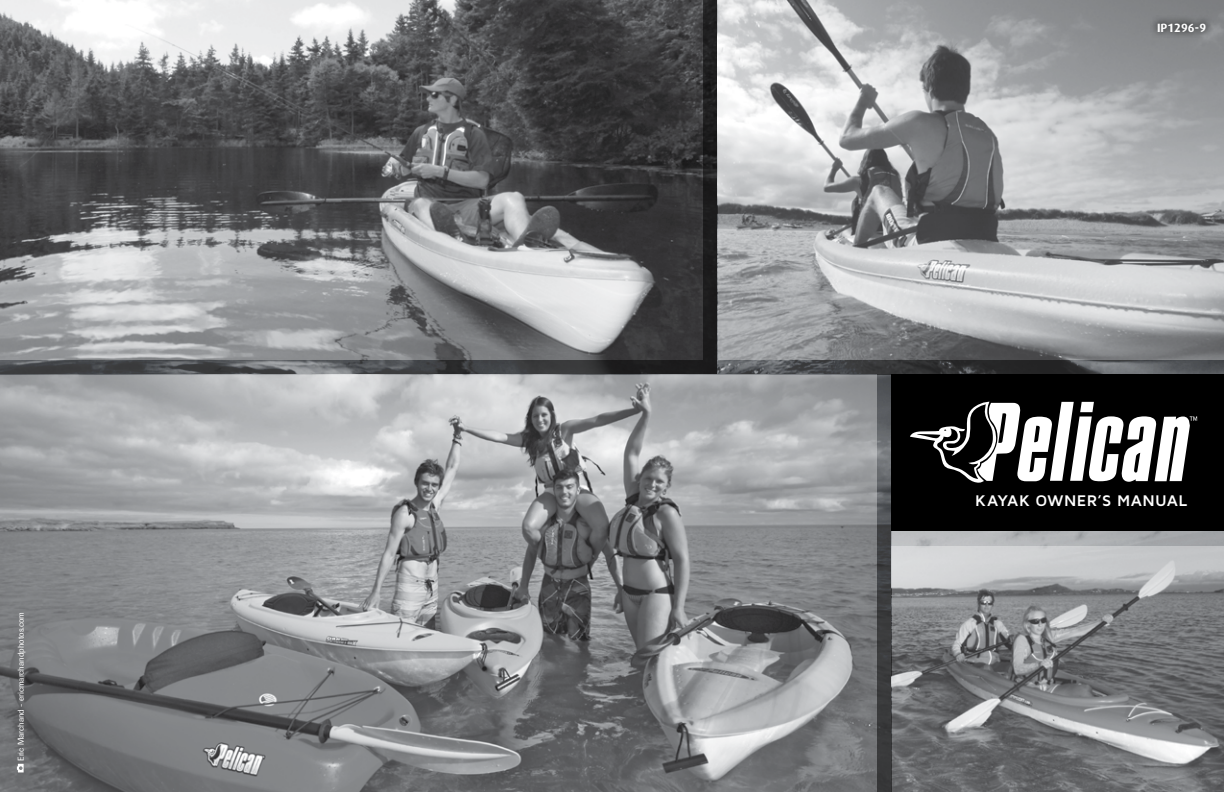
<style>
.page{position:relative;width:1224px;height:792px;background:#fff}
.page>*{position:absolute;margin:0;border:0;box-sizing:border-box;transform-origin:0 0}
.t1{font:700 16px "Maven Pro";letter-spacing:.025em;color:#fff}
.t2{font:700 12px "Dax";color:#fff}
.t3{font:8.4px "Imago";color:#fff}
</style>
<div class="page">
<img style="left:0;top:0;width:703px;height:360px">
<img style="left:718px;top:0;width:506px;height:360px">
<img style="left:0;top:374px;width:877px;height:418px">
<div style="left:891px;top:374px;width:333px;height:157px;background:#000"></div>
<img style="left:891px;top:545px;width:333px;height:247px">
<svg style="left:17px;top:764px;width:7px;height:8px"></svg>
<svg style="left:0;top:360px;width:1224px;height:14px;background:#454649"></svg>
<svg style="left:891px;top:531px;width:333px;height:14px;background:#afb1b4"></svg>
<svg style="left:877px;top:374px;width:14px;height:418px;background:#47494c"></svg>
<div style="left:703px;top:0;width:15px;height:360px;background:#1c1c1d"></div>
<svg style="left:910px;top:401px;width:287px;height:82px"></svg>
<svg style="left:1150px;top:15px;width:64px;height:24px;background:#747578"></svg>
<p class="t3" style="left:16px;top:761px;width:150px;rotate:-90deg">Eric Marchand - ericmarchandphotos.com</p>
<h2 class="t2" style="left:1157px;top:21px;width:51px">IP1296-9</h2>
<h1 class="t1" style="left:975px;top:490px;width:214px">KAYAK OWNER’S MANUAL</h1>
</div>
